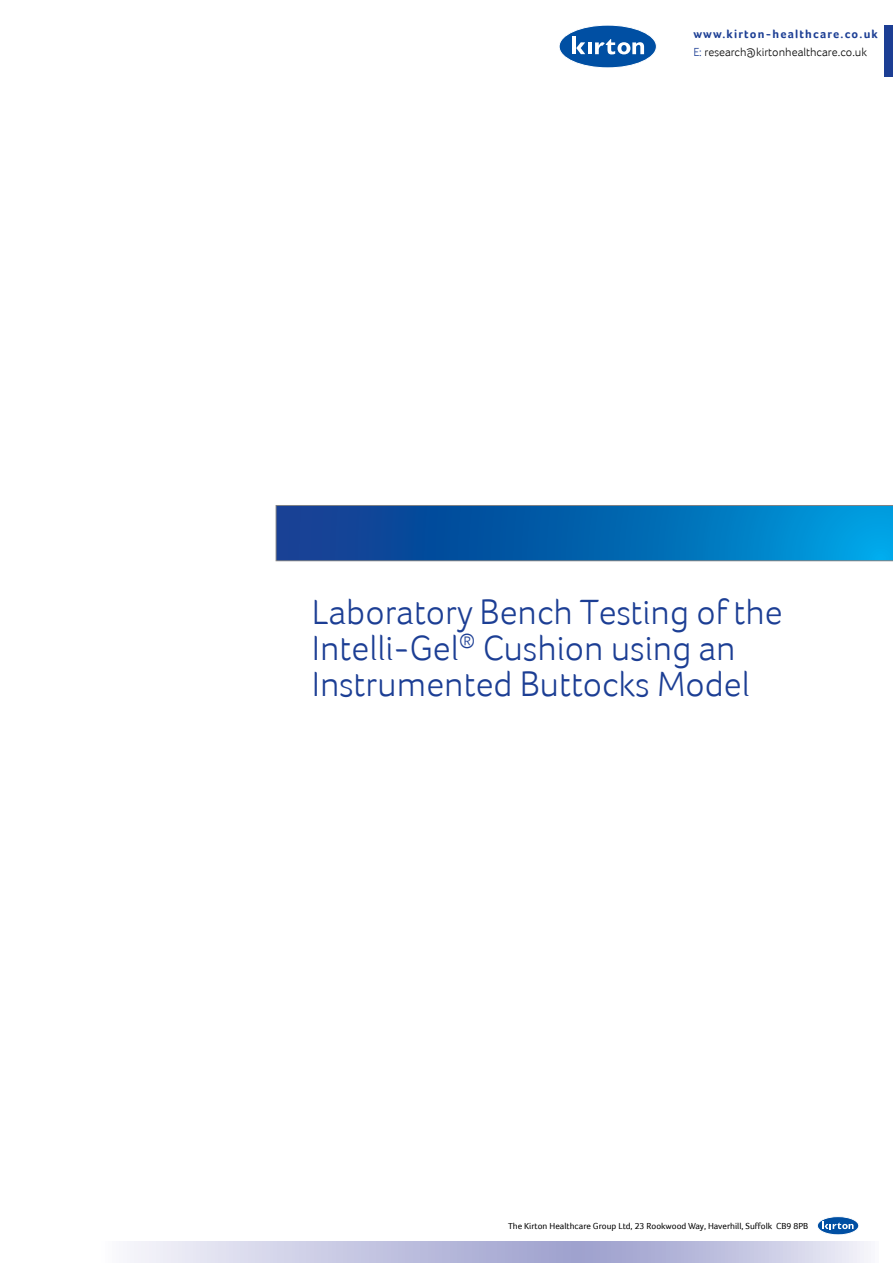
<style>
.page{position:relative;width:893px;height:1263px;background:#fff}
.page>*{position:absolute;margin:0;border:0;box-sizing:border-box;transform-origin:0 0}
.t1{font:300 36px/36px "Foco";color:#1c3e94}
.t2{font:300 12px/18px "Foco";color:#000}
.t3{font:9px "Foco";color:#000}
.s1{font-weight:700;color:#1c3e94}
.s2{color:#1c3e94}
</style>
<div class="page">
<div style="left:559px;top:25px;width:97px;height:43px;background:#004fa3;border-radius:50%"></div>
<div style="left:559px;top:25px;width:98px;height:43px;border:1px solid #fff;border-radius:50%"></div>
<hr style="left:572px;top:37px;width:3px;height:17px;background:#fff">
<svg style="left:576px;top:42px;width:9px;height:12px"></svg>
<hr style="left:588px;top:42px;width:4px;height:12px;background:#fff">
<svg style="left:595px;top:39px;width:49px;height:15px"></svg>
<div style="left:884px;top:25px;width:9px;height:51px;background:#1c3e94"></div>
<svg style="left:130px;top:1242px;width:738px;height:21px;background:#c5c6e2"></svg>
<svg style="left:817px;top:1216px;width:42px;height:19px"></svg>
<div style="left:817px;top:1216px;width:42px;height:19px;border:1px solid #fff;border-radius:50%"></div>
<svg style="left:823px;top:1221px;width:30px;height:8px"></svg>
<svg style="left:276px;top:505px;width:617px;height:56px;background:#0768b0"></svg>
<p class="t2" style="left:693px;top:25px;width:186px"><span class="s1">www.kirton-healthcare.co.uk<br></span><span class="s2">E:</span> research@kirtonhealthcare.co.uk</p>
<p class="t1" style="left:312px;top:594px;width:472px">Laboratory Bench Testing of the<br>Intelli‑Gel<sup>®</sup> Cushion using an<br>Instrumented Buttocks Model</p>
<p class="t3" style="left:508px;top:1221px;width:302px">The Kirton Healthcare Group Ltd, 23 Rookwood Way, Haverhill, Suffolk CB9 8PB</p>
</div>
